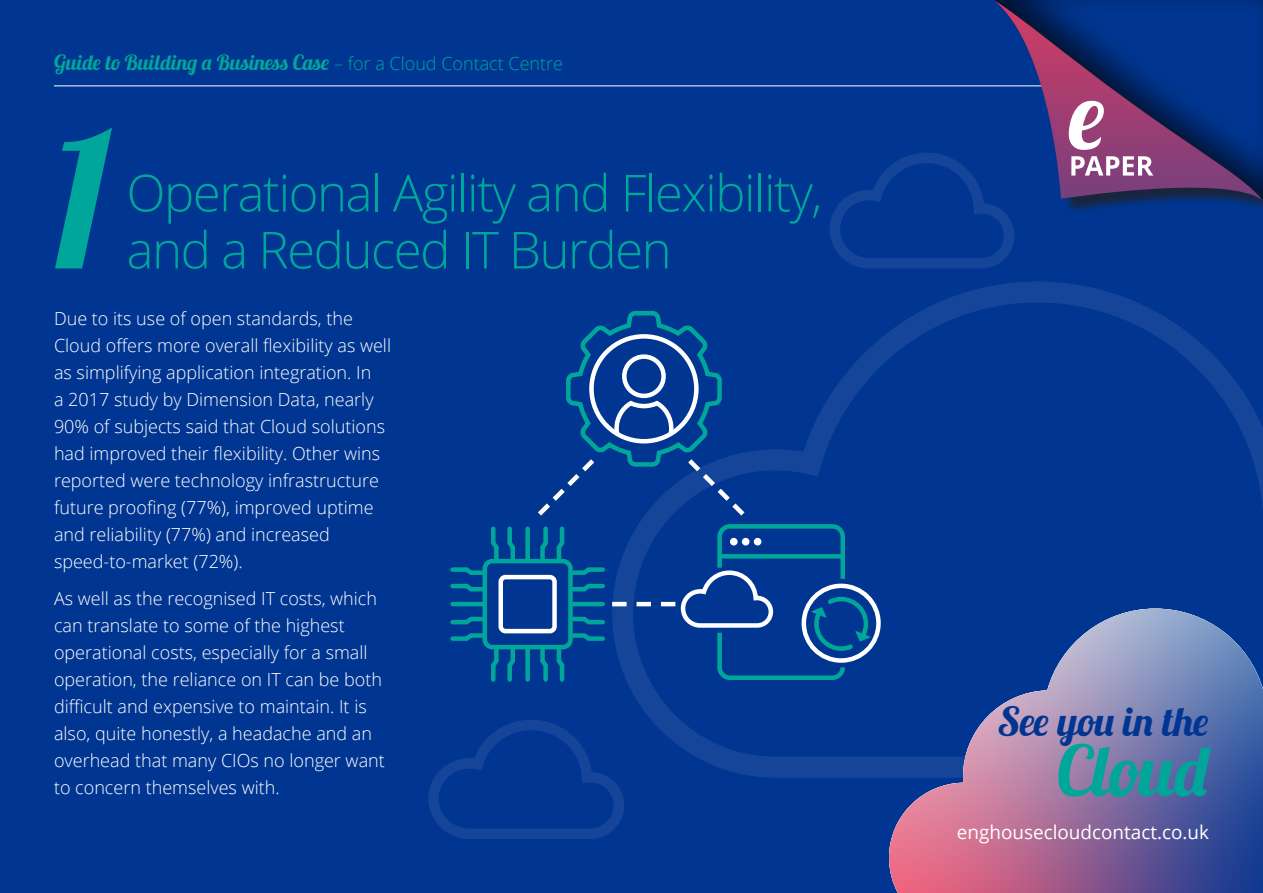
<style>
.page{position:relative;width:1263px;height:893px;background:#003691}
.page>*{position:absolute;margin:0;border:0;box-sizing:border-box;transform-origin:0 0}
.t1{font:188.55px "Lobster 1.3";color:#00a699}
.t2{font:70.35px "Lobster 1.3";letter-spacing:-.005em;color:#00a699}
.t3{font:300 51px/57px "Open Sans";letter-spacing:-.03em;color:#00a699}
.t4{font:40.2px "Lobster 1.3";color:#003691}
.t5{font:21px "Lobster 1.3";letter-spacing:.02em;color:#00a699}
.t6{font:18.9px "Open Sans";color:#fff}
.t7{font:300 18px/27px "Open Sans";color:#fff}
.s1{font-family:"Open Sans";font-weight:300;font-size:18px}
</style>
<div class="page">
<svg style="left:628px;top:282px;width:635px;height:496px"></svg>
<svg style="left:889px;top:609px;width:374px;height:284px"></svg>
<hr style="left:54px;top:86px;width:991px;height:1px;background:#fff">
<svg style="left:830px;top:153px;width:184px;height:115px"></svg>
<svg style="left:428px;top:720px;width:196px;height:119px"></svg>
<div style="left:801px;top:584px;width:80px;height:79px;border:4px solid #fff;border-radius:50%"></div>
<div style="left:997px;top:4px;width:266px;height:212px;background:#231f20;opacity:.75"></div>
<svg style="left:994px;top:0;width:268px;height:200px"></svg>
<svg style="left:1069px;top:101px;width:35px;height:49px;background:#cfa5be"></svg>
<svg style="left:1071px;top:156px;width:82px;height:20px;background:#c19cba"></svg>
<svg style="left:450px;top:309px;width:420px;height:375px"></svg>
<p class="t5" style="left:54px;top:49px;width:511px">Guide to Building a Business Case <span class="s1">– for a Cloud Contact Centre</span></p>
<p class="t1" style="left:51px;top:80px;width:61px">1</p>
<p class="t3" style="left:126px;top:163px;width:697px">Operational Agility and Flexibility, and a Reduced IT Burden</p>
<p class="t7" style="left:54px;top:304px;width:339px">Due to its use of open standards, the Cloud offers more overall flexibility as well as simplifying application integration. In<br>a 2017 study by Dimension Data, nearly 90% of subjects said that Cloud solutions had improved their flexibility. Other wins reported were technology infrastructure future proofing (77%), improved uptime and reliability (77%) and increased speed-to-market (72%).</p>
<p class="t7" style="left:54px;top:585px;width:332px">As well as the recognised IT costs, which can translate to some of the highest operational costs, especially for a small operation, the reliance on IT can be both difficult and expensive to maintain. It is also, quite honestly, a headache and an overhead that many CIOs no longer want to concern themselves with.</p>
<p class="t4" style="left:997px;top:696px;width:213px">See you in the</p>
<p class="t2" style="left:1057px;top:726px;width:153px">Cloud</p>
<p class="t6" style="left:957px;top:819px;width:254px">enghousecloudcontact.co.uk</p>
</div>
